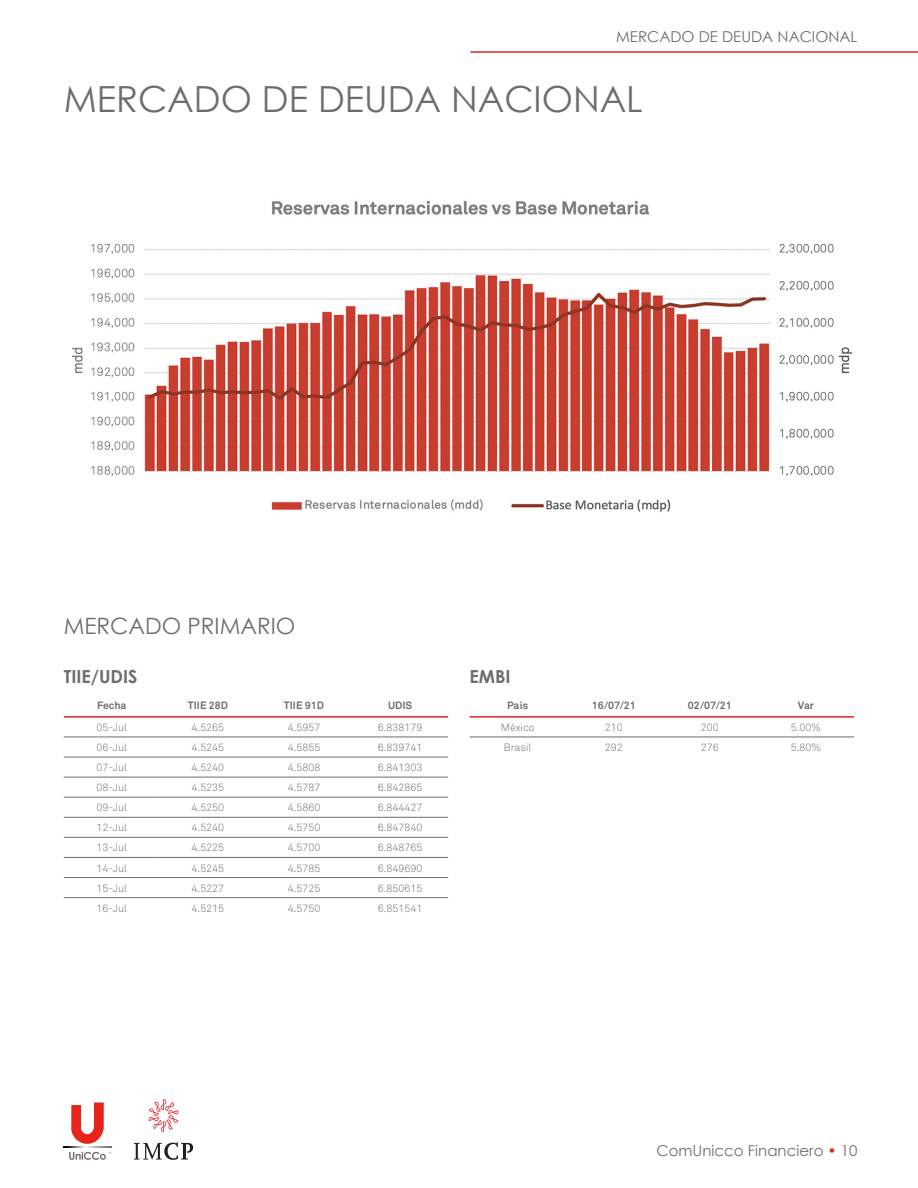
<style>
.page{position:relative;width:918px;height:1188px;background:#fff}
.page>*{position:absolute;margin:0;border:0;box-sizing:border-box;transform-origin:0 0}
.t1{font:36px "Century Gothic";color:#6c6d70}
.t2{font:22.5px "Century Gothic";color:#6c6d70}
.t3{font:700 18px "Century Gothic";color:#6c6d70}
.t4{font:15px "Century Gothic";color:#6c6d70}
.t5{font:300 10.5px "Akkurat";color:#6c6d70}
.t6{font:700 10.5px "Akkurat";color:#6c6d70}
.s1{color:#da2826}
</style>
<div class="page">
<hr style="left:470px;top:51px;width:448px;height:2px;background:#da2826">
<hr style="left:64px;top:737px;width:96px;height:1px;background:#6c6d70">
<hr style="left:160px;top:737px;width:96px;height:1px;background:#6c6d70">
<hr style="left:256px;top:737px;width:96px;height:1px;background:#6c6d70">
<hr style="left:352px;top:737px;width:96px;height:1px;background:#6c6d70">
<hr style="left:64px;top:757px;width:96px;height:1px;background:#6c6d70">
<hr style="left:160px;top:757px;width:96px;height:1px;background:#6c6d70">
<hr style="left:256px;top:757px;width:96px;height:1px;background:#6c6d70">
<hr style="left:352px;top:757px;width:96px;height:1px;background:#6c6d70">
<hr style="left:64px;top:777px;width:96px;height:1px;background:#6c6d70">
<hr style="left:160px;top:777px;width:96px;height:1px;background:#6c6d70">
<hr style="left:256px;top:777px;width:96px;height:1px;background:#6c6d70">
<hr style="left:352px;top:777px;width:96px;height:1px;background:#6c6d70">
<hr style="left:64px;top:797px;width:96px;height:1px;background:#6c6d70">
<hr style="left:160px;top:797px;width:96px;height:1px;background:#6c6d70">
<hr style="left:256px;top:797px;width:96px;height:1px;background:#6c6d70">
<hr style="left:352px;top:797px;width:96px;height:1px;background:#6c6d70">
<hr style="left:64px;top:817px;width:96px;height:1px;background:#6c6d70">
<hr style="left:160px;top:817px;width:96px;height:1px;background:#6c6d70">
<hr style="left:256px;top:817px;width:96px;height:1px;background:#6c6d70">
<hr style="left:352px;top:817px;width:96px;height:1px;background:#6c6d70">
<hr style="left:64px;top:837px;width:96px;height:1px;background:#6c6d70">
<hr style="left:160px;top:837px;width:96px;height:1px;background:#6c6d70">
<hr style="left:256px;top:837px;width:96px;height:1px;background:#6c6d70">
<hr style="left:352px;top:837px;width:96px;height:1px;background:#6c6d70">
<hr style="left:64px;top:857px;width:96px;height:1px;background:#6c6d70">
<hr style="left:160px;top:857px;width:96px;height:1px;background:#6c6d70">
<hr style="left:256px;top:857px;width:96px;height:1px;background:#6c6d70">
<hr style="left:352px;top:857px;width:96px;height:1px;background:#6c6d70">
<hr style="left:64px;top:877px;width:96px;height:1px;background:#6c6d70">
<hr style="left:160px;top:877px;width:96px;height:1px;background:#6c6d70">
<hr style="left:256px;top:877px;width:96px;height:1px;background:#6c6d70">
<hr style="left:352px;top:877px;width:96px;height:1px;background:#6c6d70">
<hr style="left:64px;top:897px;width:96px;height:1px;background:#6c6d70">
<hr style="left:160px;top:897px;width:96px;height:1px;background:#6c6d70">
<hr style="left:256px;top:897px;width:96px;height:1px;background:#6c6d70">
<hr style="left:352px;top:897px;width:96px;height:1px;background:#6c6d70">
<hr style="left:64px;top:716px;width:96px;height:2px;background:#da2826">
<hr style="left:160px;top:716px;width:96px;height:2px;background:#da2826">
<hr style="left:256px;top:716px;width:96px;height:2px;background:#da2826">
<hr style="left:352px;top:716px;width:96px;height:2px;background:#da2826">
<hr style="left:470px;top:737px;width:96px;height:1px;background:#6c6d70">
<hr style="left:566px;top:737px;width:96px;height:1px;background:#6c6d70">
<hr style="left:662px;top:737px;width:96px;height:1px;background:#6c6d70">
<hr style="left:758px;top:737px;width:96px;height:1px;background:#6c6d70">
<hr style="left:470px;top:716px;width:96px;height:2px;background:#da2826">
<hr style="left:566px;top:716px;width:96px;height:2px;background:#da2826">
<hr style="left:662px;top:716px;width:96px;height:2px;background:#da2826">
<hr style="left:758px;top:716px;width:96px;height:2px;background:#da2826">
<img style="left:72px;top:201px;width:781px;height:311px">
<svg style="left:64px;top:1147px;width:48px;height:1px"></svg>
<svg style="left:71px;top:1103px;width:33px;height:41px"></svg>
<svg style="left:69px;top:1152px;width:42px;height:8px"></svg>
<svg style="left:134px;top:1142px;width:59px;height:18px"></svg>
<svg style="left:148px;top:1099px;width:31px;height:33px"></svg>
<h3 class="t4" style="left:616px;top:27px;width:243px">MERCADO DE DEUDA NACIONAL</h3>
<p class="t1" style="left:64px;top:77px;width:581px">MERCADO DE DEUDA NACIONAL</p>
<p class="t2" style="left:64px;top:612px;width:233px">MERCADO PRIMARIO</p>
<p class="t3" style="left:64px;top:665px;width:75px">TIIE/UDIS</p>
<p class="t6" style="left:97px;top:699px;width:31px">Fecha</p>
<p class="t6" style="left:188px;top:699px;width:42px">TIIE 28D</p>
<p class="t6" style="left:284px;top:699px;width:42px">TIIE 91D</p>
<p class="t6" style="left:388px;top:699px;width:26px">UDIS</p>
<p class="t5" style="left:96px;top:721px;width:32px">05-Jul</p>
<p class="t5" style="left:192px;top:721px;width:34px">4.5265</p>
<p class="t5" style="left:288px;top:721px;width:34px">4.5957</p>
<p class="t5" style="left:378px;top:721px;width:46px">6.838179</p>
<p class="t5" style="left:96px;top:741px;width:32px">06-Jul</p>
<p class="t5" style="left:192px;top:741px;width:34px">4.5245</p>
<p class="t5" style="left:288px;top:741px;width:34px">4.5855</p>
<p class="t5" style="left:378px;top:741px;width:46px">6.839741</p>
<p class="t5" style="left:96px;top:761px;width:32px">07-Jul</p>
<p class="t5" style="left:192px;top:761px;width:34px">4.5240</p>
<p class="t5" style="left:288px;top:761px;width:34px">4.5808</p>
<p class="t5" style="left:378px;top:761px;width:46px">6.841303</p>
<p class="t5" style="left:96px;top:781px;width:32px">08-Jul</p>
<p class="t5" style="left:192px;top:781px;width:34px">4.5235</p>
<p class="t5" style="left:288px;top:781px;width:34px">4.5787</p>
<p class="t5" style="left:378px;top:781px;width:46px">6.842865</p>
<p class="t5" style="left:96px;top:801px;width:32px">09-Jul</p>
<p class="t5" style="left:192px;top:801px;width:34px">4.5250</p>
<p class="t5" style="left:288px;top:801px;width:34px">4.5860</p>
<p class="t5" style="left:378px;top:801px;width:46px">6.844427</p>
<p class="t5" style="left:96px;top:821px;width:32px">12-Jul</p>
<p class="t5" style="left:192px;top:821px;width:34px">4.5240</p>
<p class="t5" style="left:288px;top:821px;width:34px">4.5750</p>
<p class="t5" style="left:378px;top:821px;width:46px">6.847840</p>
<p class="t5" style="left:96px;top:842px;width:32px">13-Jul</p>
<p class="t5" style="left:192px;top:842px;width:34px">4.5225</p>
<p class="t5" style="left:288px;top:842px;width:34px">4.5700</p>
<p class="t5" style="left:378px;top:842px;width:46px">6.848765</p>
<p class="t5" style="left:96px;top:862px;width:32px">14-Jul</p>
<p class="t5" style="left:192px;top:862px;width:34px">4.5245</p>
<p class="t5" style="left:288px;top:862px;width:34px">4.5785</p>
<p class="t5" style="left:378px;top:862px;width:46px">6.849690</p>
<p class="t5" style="left:96px;top:882px;width:32px">15-Jul</p>
<p class="t5" style="left:192px;top:882px;width:34px">4.5227</p>
<p class="t5" style="left:288px;top:882px;width:34px">4.5725</p>
<p class="t5" style="left:378px;top:882px;width:46px">6.850615</p>
<p class="t5" style="left:96px;top:902px;width:32px">16-Jul</p>
<p class="t5" style="left:192px;top:902px;width:34px">4.5215</p>
<p class="t5" style="left:288px;top:902px;width:34px">4.5750</p>
<p class="t5" style="left:378px;top:902px;width:46px">6.851541</p>
<p class="t3" style="left:470px;top:665px;width:43px">EMBI</p>
<p class="t6" style="left:507px;top:699px;width:23px">País</p>
<p class="t6" style="left:592px;top:699px;width:46px">16/07/21</p>
<p class="t6" style="left:688px;top:699px;width:46px">02/07/21</p>
<p class="t6" style="left:798px;top:699px;width:18px">Var</p>
<p class="t5" style="left:501px;top:721px;width:35px">México</p>
<p class="t5" style="left:605px;top:721px;width:19px">210</p>
<p class="t5" style="left:701px;top:721px;width:19px">200</p>
<p class="t5" style="left:791px;top:721px;width:32px">5.00%</p>
<p class="t5" style="left:504px;top:741px;width:29px">Brasil</p>
<p class="t5" style="left:605px;top:741px;width:19px">292</p>
<p class="t5" style="left:701px;top:741px;width:19px">276</p>
<p class="t5" style="left:791px;top:741px;width:32px">5.80%</p>
<h3 class="t4" style="left:657px;top:1142px;width:203px">ComUnicco Financiero <span class="s1">•</span> 10</h3>
</div>
